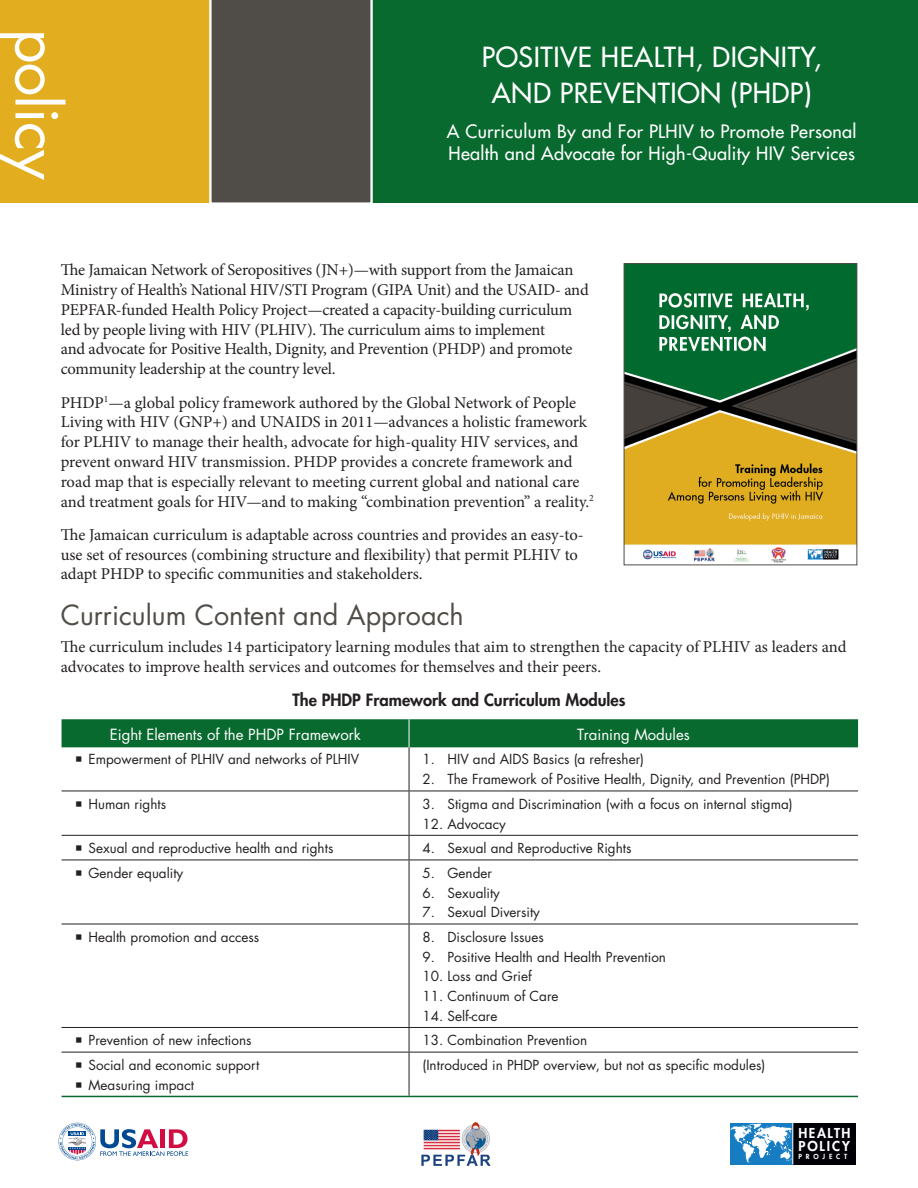
<style>
.page{position:relative;width:918px;height:1188px;background:#fff}
.page>*{position:absolute;margin:0;border:0;box-sizing:border-box;transform-origin:0 0}
.t1{font:500 27px/36px "Futura Std";letter-spacing:.02em;color:#fff;text-align:center}
.Heading_1{font:27px "Futura Std";color:#504c47}
.t2{font:500 18px/21.6px "Futura Std";letter-spacing:.02em;color:#fff}
.Body{font:16.5px/19.8px "Minion Pro";letter-spacing:-.005em;color:#231f20}
.Figure_Heading{font:800 16.5px "Futura Std";color:#231f20}
.Table_Header_Row_tex{font:15px "Futura Std";color:#fff}
.Table_Body_Text_modu{font:13.5px "Futura Std";color:#231f20}
.t3{font:800 13.35px/12.5px "Futura Std";letter-spacing:.13em;color:#fff}
.t4{font:800 6.75px "Futura Std";letter-spacing:.565em;color:#fff}
</style>
<div class="page">
<div style="left:0;top:0;width:299px;height:202px;background:#e2ae1f"></div>
<div style="left:298px;top:0;width:620px;height:202px;background:#086a2e"></div>
<svg style="left:0;top:33px;width:66px;height:147px"></svg>
<div style="left:793px;top:1123px;width:63px;height:41px;background:#000006"></div>
<div style="left:730px;top:1123px;width:63px;height:41px;background:#177dc2"></div>
<svg style="left:730px;top:1124px;width:62px;height:39px"></svg>
<hr style="left:792px;top:1123px;width:1px;height:41px;background:#fff">
<svg style="left:59px;top:1123px;width:129px;height:37px"></svg>
<div style="left:209px;top:0;width:164px;height:203px;background:#504c47"></div>
<img style="left:421px;top:1122px;width:69px;height:33px">
<img style="left:421px;top:1155px;width:70px;height:11px">
<img style="left:626px;top:265px;width:229px;height:298px">
<div style="left:624px;top:263px;width:233px;height:302px;border:1px solid #504c47"></div>
<hr style="left:409px;top:747px;width:1px;height:44px;background:#231f20">
<hr style="left:62px;top:791px;width:347px;height:1px;background:#231f20">
<hr style="left:409px;top:791px;width:449px;height:1px;background:#231f20">
<hr style="left:409px;top:791px;width:1px;height:44px;background:#231f20">
<hr style="left:62px;top:835px;width:347px;height:1px;background:#231f20">
<hr style="left:409px;top:835px;width:449px;height:1px;background:#231f20">
<svg style="left:409px;top:836px;width:1px;height:24px"></svg>
<hr style="left:62px;top:860px;width:347px;height:1px;background:#231f20">
<hr style="left:409px;top:860px;width:449px;height:1px;background:#231f20">
<hr style="left:409px;top:860px;width:1px;height:64px;background:#231f20">
<hr style="left:62px;top:924px;width:347px;height:1px;background:#231f20">
<hr style="left:409px;top:924px;width:449px;height:1px;background:#231f20">
<hr style="left:409px;top:924px;width:1px;height:103px;background:#231f20">
<hr style="left:62px;top:1027px;width:347px;height:1px;background:#231f20">
<hr style="left:409px;top:1027px;width:449px;height:1px;background:#231f20">
<svg style="left:409px;top:1028px;width:1px;height:24px"></svg>
<hr style="left:62px;top:1052px;width:347px;height:1px;background:#231f20">
<hr style="left:409px;top:1052px;width:449px;height:1px;background:#231f20">
<hr style="left:409px;top:1052px;width:1px;height:44px;background:#231f20">
<hr style="left:62px;top:1096px;width:347px;height:1px;background:#086a2e">
<hr style="left:409px;top:1096px;width:449px;height:1px;background:#086a2e">
<div style="left:62px;top:719px;width:796px;height:28px;background:#086a2e"></div>
<p class="t1" style="left:482px;top:39px;width:341px">POSITIVE HEALTH, DIGNITY,<br>AND PREVENTION (PHDP)</p>
<p class="t2" style="left:447px;top:121px;width:411px">A Curriculum By and For PLHIV to Promote Personal<br>Health and Advocate for High-Quality HIV Services</p>
<p class="Body" style="left:61px;top:260px;width:530px">The Jamaican Network of Seropositives (JN+)—with support from the Jamaican Ministry of Health’s National HIV/STI Program (GIPA Unit) and the USAID- and PEPFAR-funded Health Policy Project—created a capacity-building curriculum led by people living with HIV (PLHIV). The curriculum aims to implement<br>and advocate for Positive Health, Dignity, and Prevention (PHDP) and promote community leadership at the country level.</p>
<p class="Body" style="left:61px;top:392px;width:535px">PHDP<sup>1</sup>—a global policy framework authored by the Global Network of People Living with HIV (GNP+) and UNAIDS in 2011—advances a holistic framework for PLHIV to manage their health, advocate for high-quality HIV services, and prevent onward HIV transmission. PHDP provides a concrete framework and road map that is especially relevant to meeting current global and national care and treatment goals for HIV—and to making “combination prevention” a reality.<sup>2</sup></p>
<p class="Body" style="left:61px;top:525px;width:525px">The Jamaican curriculum is adaptable across countries and provides an easy-to&shy;use set of resources (combining structure and flexibility) that permit PLHIV to adapt PHDP to specific communities and stakeholders.</p>
<p class="Heading_1" style="left:61px;top:598px;width:405px">Curriculum Content and Approach</p>
<p class="Body" style="left:61px;top:637px;width:787px">The curriculum includes 14 participatory learning modules that aim to strengthen the capacity of PLHIV as leaders and advocates to improve health services and outcomes for themselves and their peers.</p>
<p class="Figure_Heading" style="left:292px;top:689px;width:335px">The PHDP Framework and Curriculum Modules</p>
<p class="Table_Header_Row_tex" style="left:110px;top:724px;width:253px">Eight Elements of the PHDP Framework</p>
<p class="Table_Header_Row_tex" style="left:577px;top:724px;width:114px">Training Modules</p>
<p class="Table_Body_Text_modu" style="left:89px;top:751px;width:272px">Empowerment of PLHIV and networks of PLHIV</p>
<p class="Table_Body_Text_modu" style="left:423px;top:751px;width:223px">1. HIV and AIDS Basics (a refresher)</p>
<p class="Table_Body_Text_modu" style="left:423px;top:771px;width:409px">2. The Framework of Positive Health, Dignity, and Prevention (PHDP)</p>
<p class="Table_Body_Text_modu" style="left:89px;top:795px;width:79px">Human rights</p>
<p class="Table_Body_Text_modu" style="left:423px;top:795px;width:372px">3. Stigma and Discrimination (with a focus on internal stigma)</p>
<p class="Table_Body_Text_modu" style="left:423px;top:815px;width:85px">12. Advocacy</p>
<p class="Table_Body_Text_modu" style="left:89px;top:840px;width:246px">Sexual and reproductive health and rights</p>
<p class="Table_Body_Text_modu" style="left:423px;top:840px;width:210px">4. Sexual and Reproductive Rights</p>
<p class="Table_Body_Text_modu" style="left:89px;top:864px;width:96px">Gender equality</p>
<p class="Table_Body_Text_modu" style="left:423px;top:864px;width:71px">5. Gender</p>
<p class="Table_Body_Text_modu" style="left:423px;top:884px;width:79px">6. Sexuality</p>
<p class="Table_Body_Text_modu" style="left:423px;top:904px;width:119px">7. Sexual Diversity</p>
<p class="Table_Body_Text_modu" style="left:89px;top:928px;width:172px">Health promotion and access</p>
<p class="Table_Body_Text_modu" style="left:423px;top:928px;width:123px">8. Disclosure Issues</p>
<p class="Table_Body_Text_modu" style="left:423px;top:948px;width:245px">9. Positive Health and Health Prevention</p>
<p class="Table_Body_Text_modu" style="left:423px;top:968px;width:111px">10. Loss and Grief</p>
<p class="Table_Body_Text_modu" style="left:423px;top:987px;width:138px">11. Continuum of Care</p>
<p class="Table_Body_Text_modu" style="left:423px;top:1007px;width:76px">14. Self-care</p>
<p class="Table_Body_Text_modu" style="left:89px;top:1032px;width:165px">Prevention of new infections</p>
<p class="Table_Body_Text_modu" style="left:423px;top:1032px;width:166px">13. Combination Prevention</p>
<p class="Table_Body_Text_modu" style="left:89px;top:1056px;width:172px">Social and economic support</p>
<p class="Table_Body_Text_modu" style="left:89px;top:1076px;width:107px">Measuring impact</p>
<p class="Table_Body_Text_modu" style="left:423px;top:1056px;width:344px">(Introduced in PHDP overview, but not as specific modules)</p>
<p class="t3" style="left:798px;top:1127px;width:54px">HEALTH<br>POLICY</p>
<p class="t4" style="left:798px;top:1152px;width:50px">PROJECT</p>
</div>
